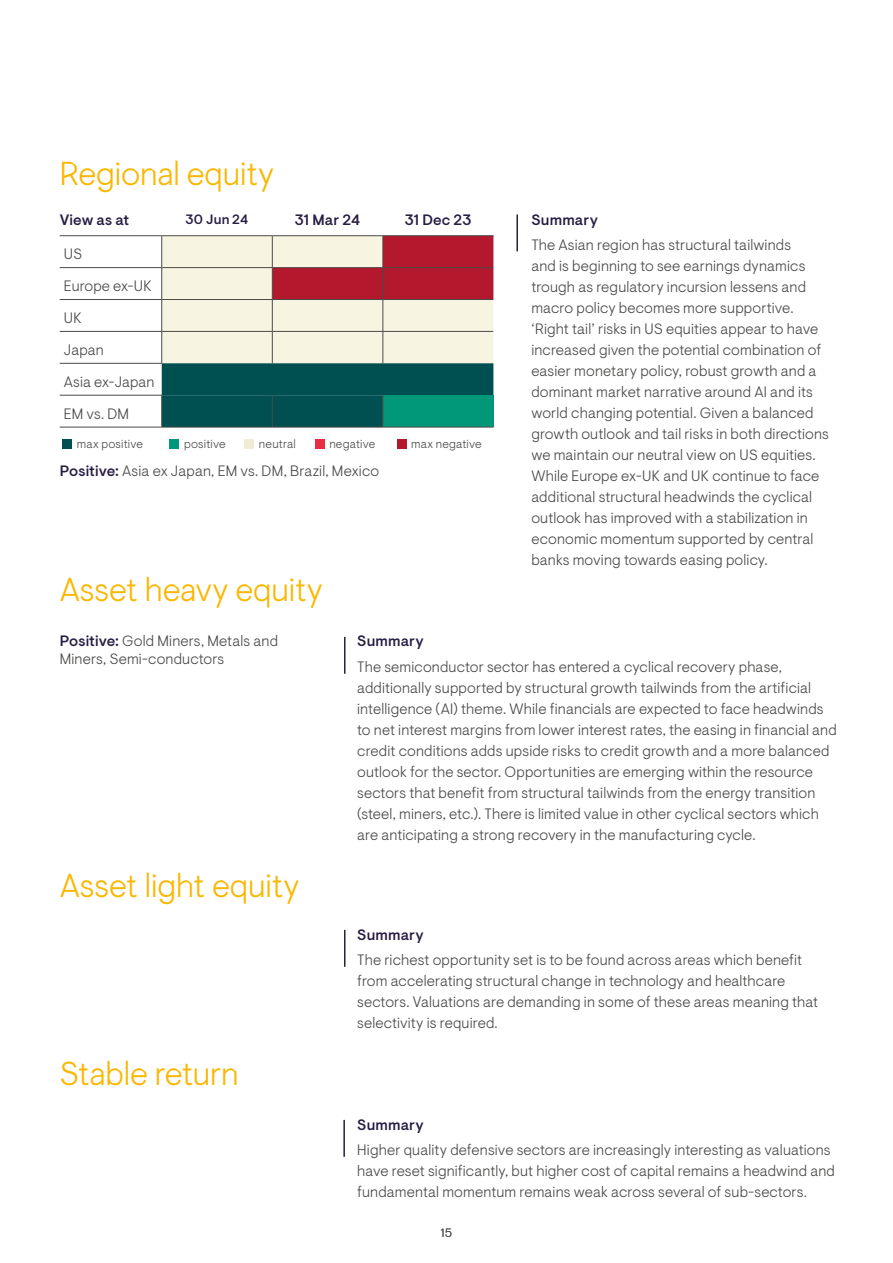
<style>
.page{position:relative;width:893px;height:1263px;background:#fff}
.page>*{position:absolute;margin:0;border:0;box-sizing:border-box;transform-origin:0 0}
.t1{font:300 33px "Ninety One Visuelt Display";letter-spacing:-.005em;color:#fab700}
.t2{font:300 15px/21px "Ninety One Visuelt";letter-spacing:.01em;color:#4a4a49}
.t3{font:500 15px "Ninety One Visuelt";letter-spacing:.01em;color:#281d43}
.t4{font:500 13.5px "Ninety One Visuelt";letter-spacing:.015em;color:#281d43}
.t5{font:300 12px "Ninety One Visuelt";letter-spacing:.015em;color:#4a4a49}
.s1{font-weight:500;color:#281d43}
</style>
<div class="page">
<svg style="left:162px;top:236px;width:331px;height:191px;background:#a19c96"></svg>
<div style="left:383px;top:395px;width:110px;height:32px;background:#009879"></div>
<hr style="left:60px;top:427px;width:102px;height:1px;background:#4a4a49">
<hr style="left:162px;top:427px;width:110px;height:1px;background:#4a4a49">
<hr style="left:272px;top:427px;width:111px;height:1px;background:#4a4a49">
<hr style="left:383px;top:427px;width:111px;height:1px;background:#4a4a49">
<hr style="left:161px;top:236px;width:1px;height:31px;background:#4a4a49">
<hr style="left:272px;top:236px;width:1px;height:31px;background:#4a4a49">
<hr style="left:383px;top:236px;width:1px;height:31px;background:#4a4a49">
<hr style="left:60px;top:267px;width:102px;height:1px;background:#4a4a49">
<hr style="left:162px;top:267px;width:110px;height:1px;background:#4a4a49">
<hr style="left:161px;top:268px;width:1px;height:31px;background:#4a4a49">
<hr style="left:272px;top:267px;width:111px;height:1px;background:#4a4a49">
<hr style="left:272px;top:268px;width:1px;height:31px;background:#4a4a49">
<hr style="left:383px;top:267px;width:110px;height:1px;background:#4a4a49">
<hr style="left:383px;top:268px;width:1px;height:31px;background:#4a4a49">
<hr style="left:60px;top:299px;width:102px;height:1px;background:#4a4a49">
<hr style="left:162px;top:299px;width:110px;height:1px;background:#4a4a49">
<hr style="left:161px;top:300px;width:1px;height:31px;background:#4a4a49">
<hr style="left:272px;top:299px;width:111px;height:1px;background:#4a4a49">
<hr style="left:272px;top:300px;width:1px;height:31px;background:#4a4a49">
<hr style="left:383px;top:299px;width:110px;height:1px;background:#4a4a49">
<hr style="left:383px;top:300px;width:1px;height:31px;background:#4a4a49">
<hr style="left:60px;top:331px;width:102px;height:1px;background:#4a4a49">
<hr style="left:162px;top:331px;width:110px;height:1px;background:#4a4a49">
<hr style="left:161px;top:332px;width:1px;height:31px;background:#4a4a49">
<hr style="left:272px;top:331px;width:111px;height:1px;background:#4a4a49">
<hr style="left:272px;top:332px;width:1px;height:31px;background:#4a4a49">
<hr style="left:383px;top:331px;width:110px;height:1px;background:#4a4a49">
<hr style="left:383px;top:332px;width:1px;height:31px;background:#4a4a49">
<hr style="left:60px;top:363px;width:102px;height:1px;background:#4a4a49">
<hr style="left:60px;top:395px;width:102px;height:1px;background:#4a4a49">
<hr style="left:161px;top:395px;width:1px;height:32px;background:#4a4a49">
<hr style="left:272px;top:395px;width:1px;height:32px;background:#4a4a49">
<hr style="left:383px;top:395px;width:1px;height:32px;background:#4a4a49">
<hr style="left:162px;top:235px;width:110px;height:1px;background:#4a4a49">
<hr style="left:272px;top:235px;width:111px;height:1px;background:#4a4a49">
<hr style="left:383px;top:235px;width:111px;height:1px;background:#4a4a49">
<hr style="left:60px;top:235px;width:102px;height:1px;background:#4a4a49">
<hr style="left:516px;top:214px;width:2px;height:37px;background:#281d43">
<hr style="left:344px;top:637px;width:1px;height:37px;background:#281d43">
<hr style="left:344px;top:930px;width:1px;height:37px;background:#281d43">
<hr style="left:343px;top:1120px;width:2px;height:37px;background:#281d43">
<div style="left:63px;top:440px;width:9px;height:9px;background:#004f51"></div>
<div style="left:169px;top:440px;width:9px;height:9px;background:#009879"></div>
<div style="left:245px;top:440px;width:9px;height:9px;background:#efebd4"></div>
<div style="left:316px;top:440px;width:9px;height:9px;background:#e72d41"></div>
<div style="left:398px;top:440px;width:9px;height:9px;background:#b3182d"></div>
<h1 class="t1" style="left:60px;top:154px;width:216px">Regional equity</h1>
<p class="t3" style="left:60px;top:211px;width:71px">View as at</p>
<p class="t4" style="left:186px;top:211px;width:64px">30 Jun 24</p>
<p class="t3" style="left:295px;top:211px;width:67px">31 Mar 24</p>
<p class="t3" style="left:405px;top:211px;width:68px">31 Dec 23</p>
<p class="t2" style="left:64px;top:238px;width:92px;line-height:32px">US<br>Europe ex-UK<br>UK<br>Japan<br>Asia ex-Japan<br>EM vs. DM</p>
<p class="t5" style="left:77px;top:437px;width:68px">max positive</p>
<p class="t5" style="left:184px;top:437px;width:43px">positive</p>
<p class="t5" style="left:259px;top:437px;width:38px">neutral</p>
<p class="t5" style="left:329px;top:437px;width:47px">negative</p>
<p class="t5" style="left:411px;top:437px;width:72px">max negative</p>
<p class="t2" style="left:60px;top:461px;width:321px"><span class="s1">Positive:</span> Asia ex Japan, EM vs. DM, Brazil, Mexico</p>
<h1 class="t1" style="left:60px;top:571px;width:265px">Asset heavy equity</h1>
<p class="t3" style="left:531px;top:211px;width:68px">Summary</p>
<p class="t2" style="left:531px;top:235px;width:299px">The Asian region has structural tailwinds<br>and is beginning to see earnings dynamics trough as regulatory incursion lessens and macro policy becomes more supportive. ‘Right tail’ risks in US equities appear to have increased given the potential combination of easier monetary policy, robust growth and a dominant market narrative around AI and its world changing potential. Given a balanced growth outlook and tail risks in both directions we maintain our neutral view on US equities.<br>While Europe ex-UK and UK continue to face additional structural headwinds the cyclical outlook has improved with a stabilization in economic momentum supported by central banks moving towards easing policy.</p>
<p class="t2" style="left:60px;top:632px;width:220px;line-height:18px"><span class="s1">Positive:</span> Gold Miners, Metals and<br>Miners, Semi-conductors</p>
<h1 class="t1" style="left:60px;top:866px;width:241px">Asset light equity</h1>
<h1 class="t1" style="left:60px;top:1055px;width:181px">Stable return</h1>
<p class="t3" style="left:357px;top:632px;width:68px">Summary</p>
<p class="t2" style="left:357px;top:656px;width:481px">The semiconductor sector has entered a cyclical recovery phase, additionally supported by structural growth tailwinds from the artificial intelligence (AI) theme. While financials are expected to face headwinds to net interest margins from lower interest rates, the easing in financial and credit conditions adds upside risks to credit growth and a more balanced outlook for the sector. Opportunities are emerging within the resource sectors that benefit from structural tailwinds from the energy transition (steel, miners, etc.). There is limited value in other cyclical sectors which are anticipating a strong recovery in the manufacturing cycle.</p>
<p class="t3" style="left:357px;top:926px;width:68px">Summary</p>
<p class="t2" style="left:357px;top:950px;width:462px">The richest opportunity set is to be found across areas which benefit from accelerating structural change in technology and healthcare sectors. Valuations are demanding in some of these areas meaning that selectivity is required.</p>
<p class="t3" style="left:357px;top:1116px;width:68px">Summary</p>
<p class="t2" style="left:357px;top:1139px;width:479px">Higher quality defensive sectors are increasingly interesting as valuations have reset significantly, but higher cost of capital remains a headwind and fundamental momentum remains weak across several of sub-sectors.</p>
<p class="t5" style="left:441px;top:1226px;width:13px">15</p>
</div>
